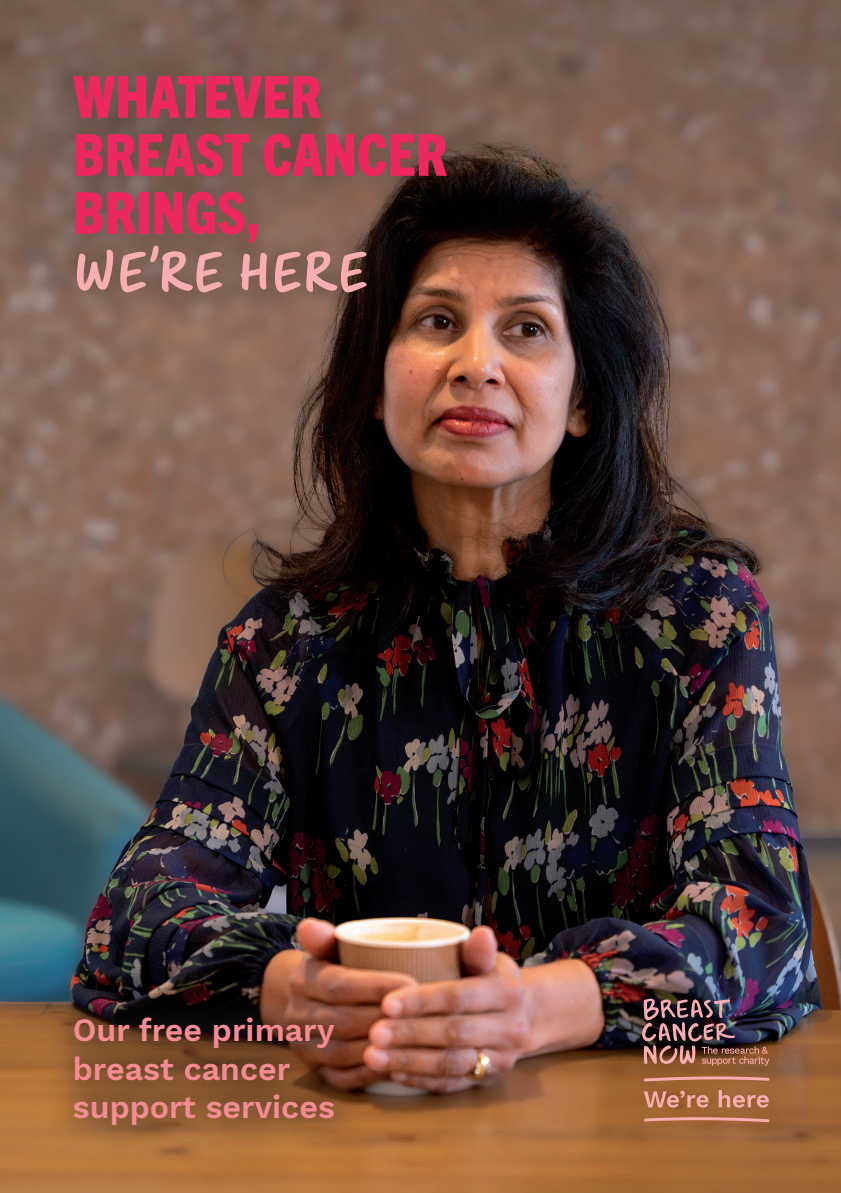
<style>
.page{position:relative;width:841px;height:1193px;background:#fff}
.page>*{position:absolute;margin:0;border:0;box-sizing:border-box;transform-origin:0 0}
.t1{font:800 condensed 58px/58px "Trade Gothic Next LT Pro";color:#ed2760}
.t2{font:58px "Erika UC";color:#f8aeb0}
.t3{font:600 32px/38.4px "Work Sans";color:#f48b93}
</style>
<div class="page">
<img style="left:0;top:0;width:841px;height:1192px">
<div style="left:37px;top:39px;width:445px;height:289px;background:#231f20;opacity:.2"></div>
<img style="left:641px;top:998px;width:128px;height:67px">
<svg style="left:644px;top:1090px;width:64px;height:17px"></svg>
<svg style="left:718px;top:1089px;width:51px;height:18px"></svg>
<svg style="left:644px;top:1076px;width:125px;height:5px"></svg>
<svg style="left:644px;top:1117px;width:125px;height:4px"></svg>
<div style="left:44px;top:987px;width:320px;height:167px;background:#231f20;opacity:.55"></div>
<h1 class="t1" style="left:73px;top:64px;width:376px">WHATEVER<br>BREAST CANCER<br>BRINGS,</h1>
<h1 class="t2" style="left:73px;top:233px;width:297px">WE’RE HERE</h1>
<p class="t3" style="left:73px;top:1012px;width:264px">Our free primary breast cancer support services</p>
</div>
